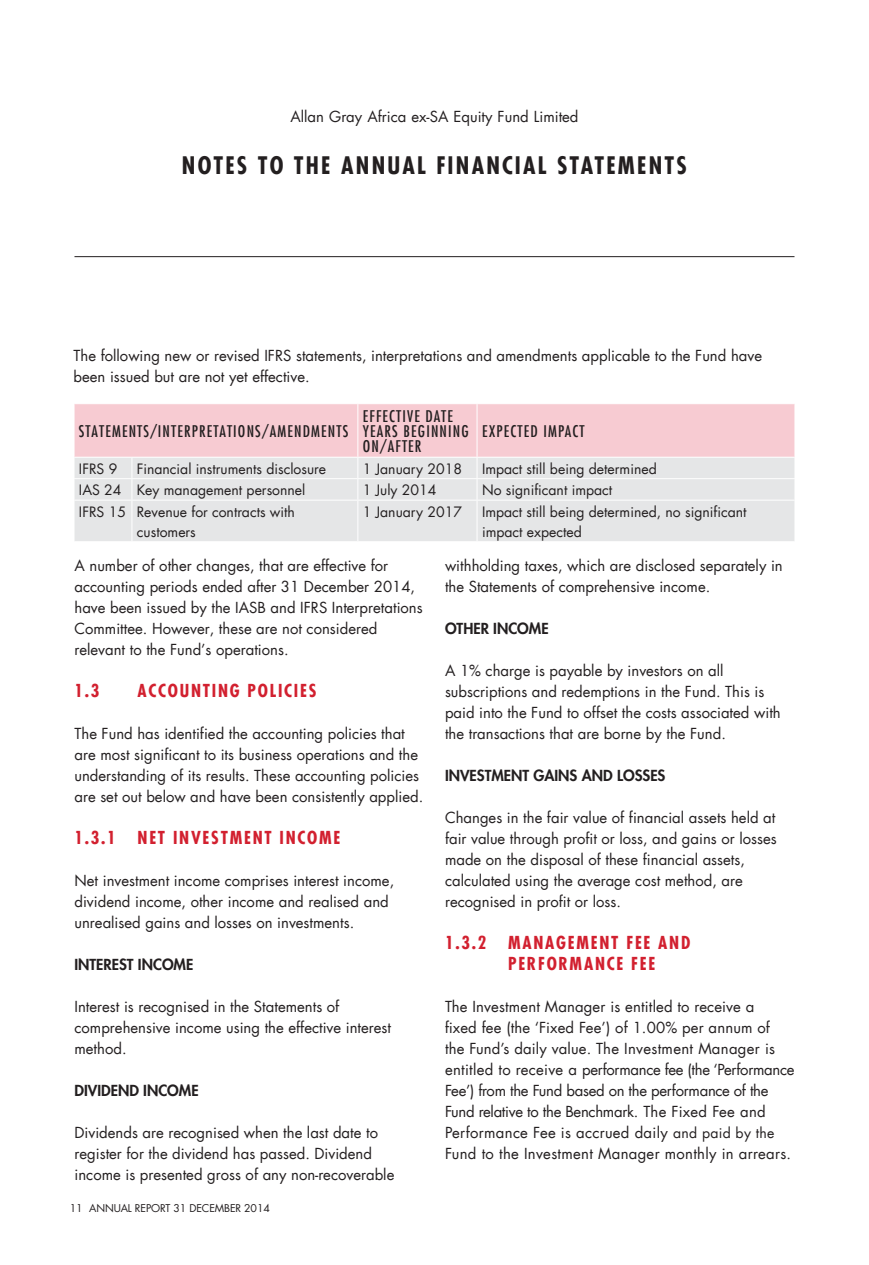
<style>
.page{position:relative;width:869px;height:1265px;background:#fff}
.page>*{position:absolute;margin:0;border:0;box-sizing:border-box;transform-origin:0 0}
.t1{font:700 condensed 23.62px "Futura Com";letter-spacing:.095em;color:#231f20}
.t2{font:700 condensed 17.5px/21px "Futura Com";letter-spacing:.1em;color:#d2202f}
.t3{font:500 condensed 15.75px/15.2px "Futura Com";letter-spacing:.075em;color:#231f20}
.t4{font:14.88px/21px "Futura Com";color:#231f20}
.t5{font:800 14.88px "Futura Com";color:#231f20}
.t6{font:14px/20.1px "Futura Com";color:#231f20}
.t7{font:10.5px "Futura Com";letter-spacing:-.01em;color:#231f20}
.s1{font-size:14px}
</style>
<div class="page">
<hr style="left:74px;top:256px;width:720px;height:1px;background:#231f20">
<div style="left:75px;top:501px;width:719px;height:40px;background:#e5e6e7"></div>
<svg style="left:74px;top:404px;width:721px;height:96px"></svg>
<hr style="left:131px;top:501px;width:1px;height:40px;background:#fff">
<hr style="left:357px;top:501px;width:1px;height:40px;background:#fff">
<hr style="left:476px;top:501px;width:1px;height:40px;background:#fff">
<p class="t4" style="left:290px;top:106px;width:289px">Allan Gray Africa ex-SA Equity Fund Limited</p>
<h1 class="t1" style="left:182px;top:150px;width:506px">NOTES TO THE ANNUAL FINANCIAL STATEMENTS</h1>
<p class="t4" style="left:74px;top:345px;width:689px">The following new or revised IFRS statements, interpretations and amendments applicable to the Fund have been issued but are not yet effective.</p>
<p class="t3" style="left:79px;top:423px;width:271px">STATEMENTS/INTERPRETATIONS/AMENDMENTS</p>
<p class="t3" style="left:362px;top:408px;width:107px">EFFECTIVE DATE<br>YEARS BEGINNING<br>ON/AFTER</p>
<p class="t3" style="left:482px;top:423px;width:104px">EXPECTED IMPACT</p>
<p class="t6" style="left:79px;top:458px;width:40px">IFRS 9</p>
<p class="t6" style="left:137px;top:458px;width:190px">Financial instruments disclosure</p>
<p class="t6" style="left:362px;top:458px;width:101px">1 January 2018</p>
<p class="t6" style="left:482px;top:458px;width:176px">Impact still being determined</p>
<p class="t6" style="left:79px;top:480px;width:228px">IAS 24 Key management personnel</p>
<p class="t6" style="left:362px;top:480px;width:75px">1 July 2014</p>
<p class="t6" style="left:482px;top:480px;width:132px">No significant impact</p>
<p class="t6" style="left:137px;top:501px;width:159px;text-indent:-58px">IFRS 15 Revenue for contracts with customers</p>
<p class="t6" style="left:362px;top:501px;width:101px">1 January 2017</p>
<p class="t6" style="left:482px;top:501px;width:266px">Impact still being determined, no significant impact expected</p>
<p class="t4" style="left:74px;top:555px;width:349px">A number of other changes, that are effective for accounting periods ended after 31 December 2014, have been issued by the IASB and IFRS Interpretations Committee. However, these are not considered relevant to the Fund’s operations.</p>
<p class="t2" style="left:74px;top:680px;width:26px">1.3</p>
<p class="t2" style="left:137px;top:680px;width:180px">ACCOUNTING POLICIES</p>
<p class="t4" style="left:74px;top:723px;width:350px">The Fund has identified the accounting policies that are most significant to its business operations and the understanding of its results. These accounting policies are set out below and have been consistently applied.</p>
<p class="t2" style="left:74px;top:827px;width:267px">1.3.1 NET INVESTMENT INCOME</p>
<p class="t4" style="left:74px;top:870px;width:321px">Net investment income comprises interest income, dividend income, other income and realised and unrealised gains and losses on investments.</p>
<p class="t5" style="left:74px;top:953px;width:120px">INTEREST INCOME</p>
<p class="t4" style="left:74px;top:996px;width:318px">Interest is recognised in the Statements of comprehensive income using the effective interest method.</p>
<p class="t5" style="left:74px;top:1080px;width:126px">DIVIDEND INCOME</p>
<p class="t4" style="left:74px;top:1122px;width:321px">Dividends are recognised when the last date to register for the dividend has passed. Dividend income is presented gross of any non-recoverable</p>
<p class="t7" style="left:70px;top:1201px;width:201px">11 ANNUAL REPORT 31 DECEMBER 2014</p>
<p class="t4" style="left:445px;top:555px;width:339px">withholding taxes, which are disclosed separately in the Statements of comprehensive income.</p>
<p class="t5" style="left:445px;top:618px;width:105px">OTHER INCOME</p>
<p class="t4" style="left:445px;top:660px;width:337px">A 1% charge is payable by investors on all subscriptions and redemptions in the Fund. This is paid into the Fund to offset the costs associated with the transactions that are borne by the Fund.</p>
<p class="t5" style="left:445px;top:765px;width:222px">INVESTMENT GAINS AND LOSSES</p>
<p class="t4" style="left:445px;top:807px;width:333px">Changes in the fair value of financial assets held at fair value through profit or loss, and gains or losses made on the disposal of these financial assets, calculated using the average cost method, are recognised in profit or loss.</p>
<p class="t2" style="left:508px;top:932px;width:184px;text-indent:-63px">1.3.2 MANAGEMENT FEE AND<br>PERFORMANCE FEE</p>
<p class="t4" style="left:445px;top:996px;width:351px">The Investment Manager is entitled to receive a<br>fixed fee (the ‘Fixed Fee’) of 1.00% per annum of<br>the Fund’s daily value. The Investment Manager is entitled to receive a performance fee (the ‘Performance Fee’) from the Fund based on the performance of the Fund relative to the Benchmark. The Fixed Fee and Performance Fee is accrued daily <span class="s1">and paid by the </span>Fund to the Investment Manager monthly in arrears.</p>
</div>
